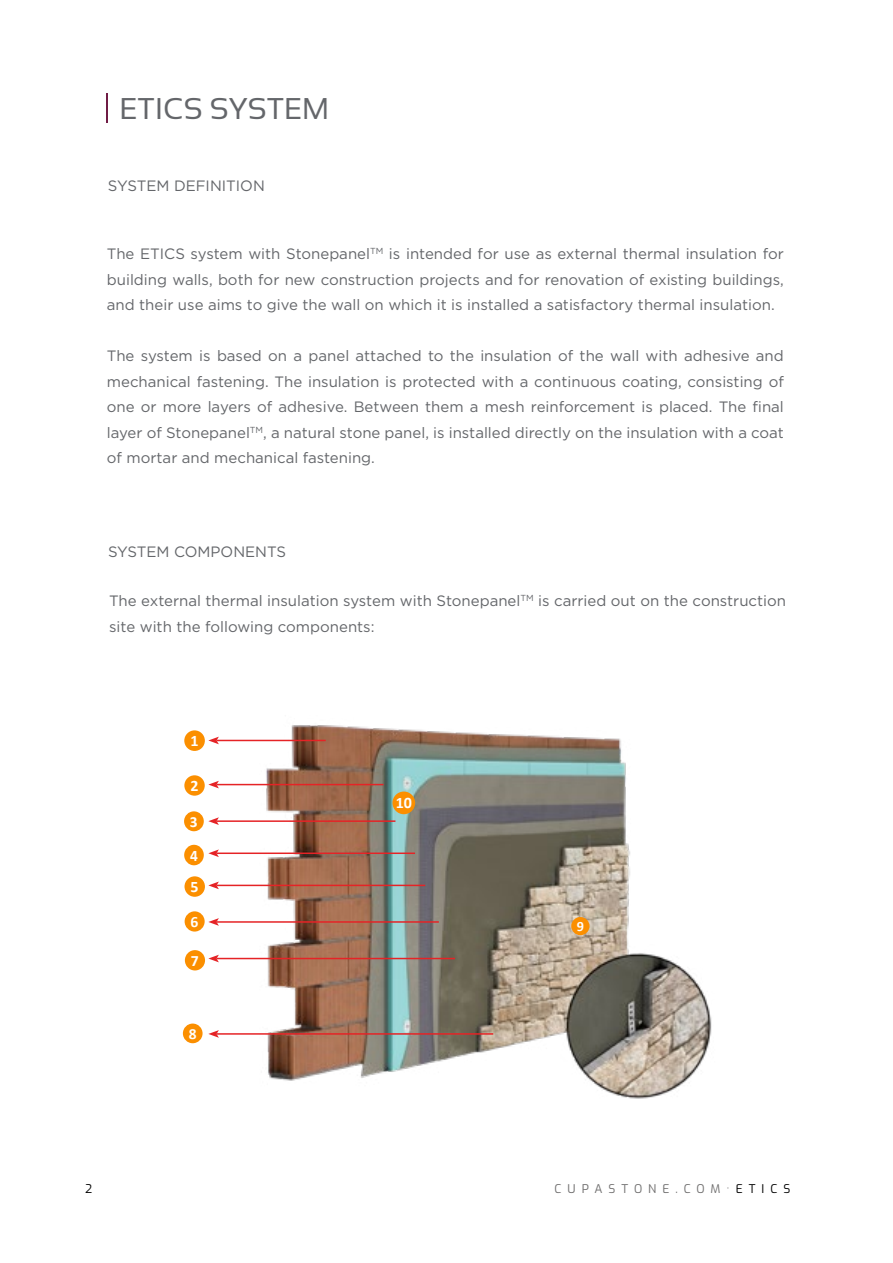
<style>
.page{position:relative;width:893px;height:1263px;background:#fff}
.page>*{position:absolute;margin:0;border:0;box-sizing:border-box;transform-origin:0 0}
.t1{font:30px "Sansation";color:#64666a}
.t2{font:700 16.05px "Calibri";color:#fff}
.t3{font:700 16.05px/31.5px "Calibri";color:#fff;scale:.96 1}
.t4{font:700 15.9px "Calibri";color:#fff}
.t5{font:700 15.75px "Calibri";color:#fff}
.t6{font:700 15.6px "Calibri";color:#fff}
.t7{font:700 15.45px "Calibri";color:#fff}
.t8{font:15px/25.5px "Gotham";color:#64666a;text-align:justify}
.t9{font:700 14.25px "Calibri";color:#fff}
.t10{font:12px "Exo";letter-spacing:.5em;color:#706f6f}
.t11{font:12px "Exo";color:#000}
.s1{color:#000}
</style>
<div class="page">
<hr style="left:107px;top:93px;width:1px;height:30px;background:#701c45">
<img style="left:182px;top:725px;width:530px;height:374px">
<div style="left:571px;top:917px;width:19px;height:18px;background:#fb8f00;border-radius:50%"></div>
<div style="left:392px;top:791px;width:23px;height:23px;background:#fb8f00;border-radius:50%"></div>
<div style="left:184px;top:730px;width:21px;height:21px;background:#fb8f00;border-radius:50%"></div>
<div style="left:184px;top:775px;width:21px;height:21px;background:#fb8f00;border-radius:50%"></div>
<div style="left:184px;top:811px;width:20px;height:20px;background:#fb8f00;border-radius:50%"></div>
<div style="left:184px;top:845px;width:20px;height:20px;background:#fb8f00;border-radius:50%"></div>
<div style="left:185px;top:876px;width:20px;height:21px;background:#fb8f00;border-radius:50%"></div>
<div style="left:185px;top:911px;width:20px;height:20px;background:#fb8f00;border-radius:50%"></div>
<div style="left:185px;top:950px;width:20px;height:20px;background:#fb8f00;border-radius:50%"></div>
<div style="left:183px;top:1023px;width:20px;height:20px;background:#fb8f00;border-radius:50%"></div>
<hr style="left:217px;top:740px;width:109px;height:1px;background:#e52326">
<svg style="left:208px;top:737px;width:11px;height:7px"></svg>
<hr style="left:217px;top:784px;width:167px;height:1px;background:#e52326">
<svg style="left:208px;top:781px;width:11px;height:7px"></svg>
<hr style="left:217px;top:820px;width:178px;height:2px;background:#e52326">
<svg style="left:208px;top:817px;width:11px;height:8px"></svg>
<hr style="left:217px;top:852px;width:198px;height:2px;background:#e52326">
<svg style="left:208px;top:849px;width:11px;height:8px"></svg>
<hr style="left:217px;top:885px;width:208px;height:1px;background:#e52326">
<svg style="left:208px;top:881px;width:11px;height:8px"></svg>
<hr style="left:217px;top:921px;width:222px;height:2px;background:#e52326">
<svg style="left:208px;top:918px;width:11px;height:8px"></svg>
<hr style="left:217px;top:958px;width:238px;height:1px;background:#e52326">
<svg style="left:208px;top:955px;width:11px;height:7px"></svg>
<hr style="left:217px;top:1033px;width:276px;height:2px;background:#e52326">
<svg style="left:208px;top:1030px;width:11px;height:8px"></svg>
<h1 class="t1" style="left:119px;top:92px;width:211px">ETICS SYSTEM</h1>
<p class="t8" style="left:108px;top:173px;width:158px">SYSTEM DEFINITION</p>
<p class="t8" style="left:107px;top:241px;width:678px">The ETICS system with Stonepanel<sup>TM</sup> is intended for use as external thermal insulation for building walls, both for new construction projects and for renovation of existing buildings, and their use aims to give the wall on which it is installed a satisfactory thermal insulation.</p>
<p class="t8" style="left:107px;top:343px;width:678px">The system is based on a panel attached to the insulation of the wall with adhesive and mechanical fastening. The insulation is protected with a continuous coating, consisting of one or more layers of adhesive. Between them a mesh reinforcement is placed. The final layer of Stonepanel<sup>TM</sup>, a natural stone panel, is installed directly on the insulation with a coat of mortar and mechanical fastening.</p>
<p class="t8" style="left:108px;top:539px;width:180px">SYSTEM COMPONENTS</p>
<p class="t8" style="left:109px;top:588px;width:678px">The external thermal insulation system with Stonepanel<sup>TM</sup> is carried out on the construction site with the following components:</p>
<p class="t2" style="left:190px;top:729px;width:10px">1</p>
<p class="t4" style="left:190px;top:774px;width:10px">2</p>
<p class="t7" style="left:190px;top:810px;width:9px">3</p>
<p class="t3" style="left:190px;top:839px;width:10px">4<br>5</p>
<p class="t6" style="left:191px;top:910px;width:9px">6</p>
<p class="t5" style="left:191px;top:949px;width:10px">7</p>
<p class="t7" style="left:189px;top:1022px;width:9px">8</p>
<p class="t2" style="left:396px;top:792px;width:18px">10</p>
<p class="t9" style="left:577px;top:916px;width:9px">9</p>
<p class="t11" style="left:85px;top:1180px;width:9px">2</p>
<p class="t10" style="left:555px;top:1180px;width:237px">CUPASTONE.COM·<span class="s1">ETICS</span></p>
</div>
